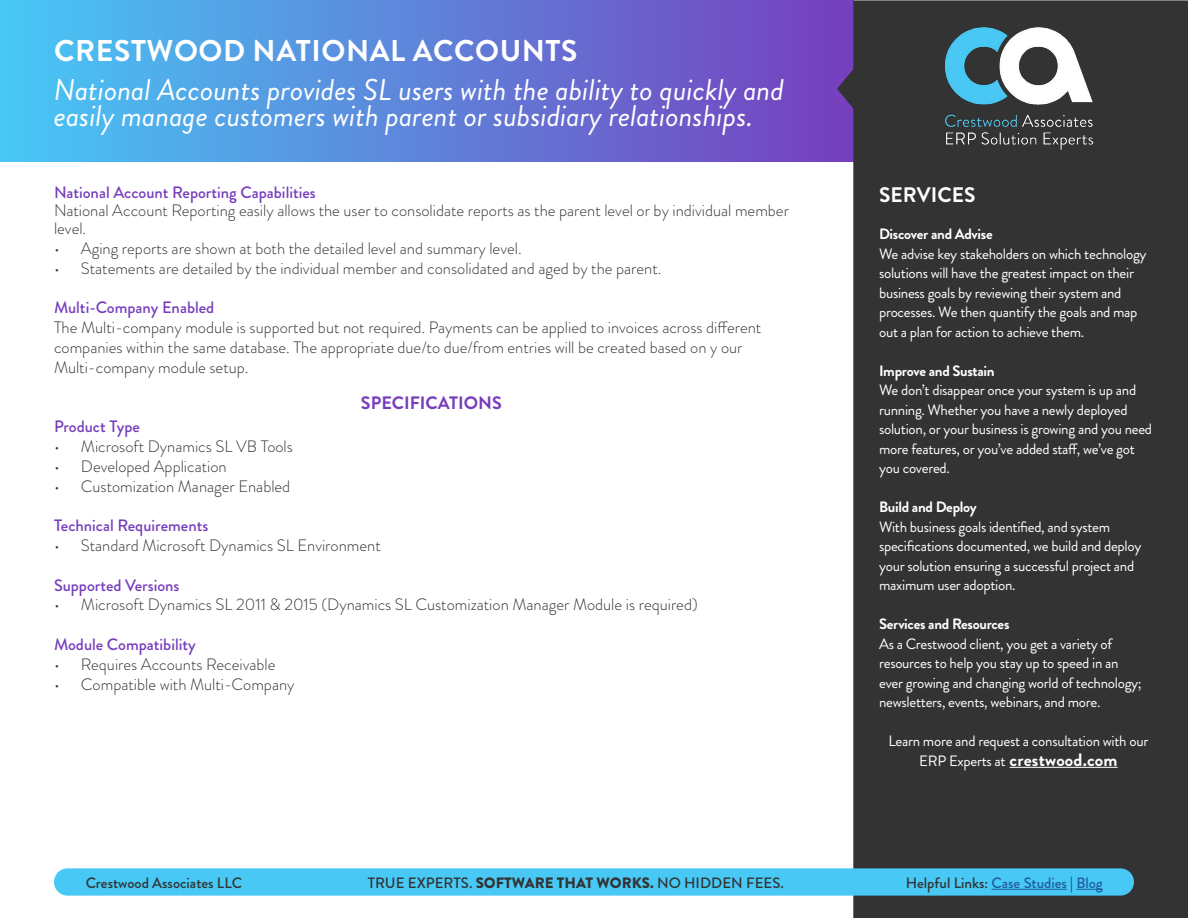
<style>
.page{position:relative;width:1188px;height:918px;background:#fff}
.page>*{position:absolute;margin:0;border:0;box-sizing:border-box;transform-origin:0 0}
.t1{font:italic 30px/25.5px "Brandon Grotesque";color:#fff}
.t2{font:700 30px "Brandon Grotesque";letter-spacing:.02em;color:#fff}
.t3{font:700 21px "Brandon Grotesque";color:#fff}
.t4{font:700 18px "Brandon Grotesque";letter-spacing:.01em;color:#fff}
.t5{font:700 18px "Brandon Grotesque";color:#773dbd}
.t6{font:300 16.5px/19.8px "Brandon Grotesque";color:#333}
.t7{font:500 16.5px "Brandon Grotesque";color:#773dbd}
.t8{font:15px/19.5px "Brandon Grotesque";letter-spacing:-.02em;color:#fff}
.t9{font:700 15px "Brandon Grotesque";letter-spacing:-.02em;color:#fff}
.t10{font:500 15px "Brandon Grotesque";color:#333}
.t11{font:500 15px "Brandon Grotesque";color:#215e9e}
.s1{font-weight:400;font-size:15px}
.s2{font-weight:900}
.s3{color:#333}
</style>
<div class="page">
<div style="left:0;top:0;width:853px;height:161px;background:linear-gradient(to right,#47c8f5,#773ebd)"></div>
<div style="left:837px;top:0;width:351px;height:918px;background:#333"></div>
<img style="left:945px;top:27px;width:148px;height:124px">
<div style="left:54px;top:868px;width:1080px;height:28px;background:#47c8f5;border-radius:14px"></div>
<hr style="left:992px;top:889px;width:75px;height:1px;background:#215e9e">
<svg style="left:1076px;top:889px;width:27px;height:1px"></svg>
<hr style="left:1010px;top:767px;width:108px;height:1px;background:#fff">
<h1 class="t2" style="left:54px;top:30px;width:525px">CRESTWOOD NATIONAL ACCOUNTS</h1>
<h1 class="t1" style="left:54px;top:78px;width:731px">National Accounts provides SL users with the ability to quickly and easily manage customers with parent or subsidiary relationships.</h1>
<p class="t7" style="left:54px;top:181px;width:263px">National Account Reporting Capabilities</p>
<p class="t6" style="left:54px;top:202px;width:737px;line-height:18px">National Account Reporting easily allows the user to consolidate reports as the parent level or by individual member level.</p>
<p class="t6" style="left:54px;top:239px;width:469px">• Aging reports are shown at both the detailed level and summary level.</p>
<p class="t6" style="left:54px;top:258px;width:609px">• Statements are detailed by the individual member and consolidated and aged by the parent.</p>
<p class="t7" style="left:54px;top:296px;width:162px">Multi-Company Enabled</p>
<p class="t6" style="left:54px;top:318px;width:709px">The Multi-company module is supported but not required. Payments can be applied to invoices across different companies within the same database. The appropriate due/to due/from entries will be created based on y our<br>Multi-company module setup.</p>
<p class="t5" style="left:361px;top:390px;width:142px">SPECIFICATIONS</p>
<p class="t7" style="left:54px;top:415px;width:88px">Product Type</p>
<p class="t6" style="left:54px;top:437px;width:241px">• Microsoft Dynamics SL VB Tools</p>
<p class="t6" style="left:54px;top:456px;width:174px">• Developed Application</p>
<p class="t6" style="left:54px;top:476px;width:238px">• Customization Manager Enabled</p>
<p class="t7" style="left:54px;top:514px;width:156px">Technical Requirements</p>
<p class="t6" style="left:54px;top:536px;width:328px">• Standard Microsoft Dynamics SL Environment</p>
<p class="t7" style="left:54px;top:574px;width:127px">Supported Versions</p>
<p class="t6" style="left:54px;top:595px;width:645px">• Microsoft Dynamics SL 2011 &amp; 2015 (Dynamics SL Customization Manager Module is required)</p>
<p class="t7" style="left:54px;top:633px;width:143px">Module Compatibility</p>
<p class="t6" style="left:54px;top:654px;width:223px">• Requires Accounts Receivable</p>
<p class="t6" style="left:54px;top:674px;width:242px">• Compatible with Multi-Company</p>
<p class="t3" style="left:879px;top:180px;width:98px">SERVICES</p>
<p class="t9" style="left:879px;top:223px;width:115px">Discover and Advise</p>
<p class="t8" style="left:879px;top:244px;width:269px">We advise key stakeholders on which technology solutions will have the greatest impact on their business goals by reviewing their system and processes. We then quantify the goals and map out a plan for action to achieve them.</p>
<p class="t9" style="left:879px;top:360px;width:117px">Improve and Sustain</p>
<p class="t8" style="left:879px;top:380px;width:275px">We don’t disappear once your system is up and running. Whether you have a newly deployed solution, or your business is growing and you need more features, or you’ve added staff, we’ve got you covered.</p>
<p class="t9" style="left:879px;top:496px;width:99px">Build and Deploy</p>
<p class="t8" style="left:879px;top:517px;width:264px">With business goals identified, and system specifications documented, we build and deploy your solution ensuring a successful project and maximum user adoption.</p>
<p class="t9" style="left:879px;top:613px;width:132px">Services and Resources</p>
<p class="t8" style="left:879px;top:634px;width:264px">As a Crestwood client, you get a variety of resources to help you stay up to speed in an ever growing and changing world of technology; newsletters, events, webinars, and more.</p>
<p class="t8" style="left:888px;top:731px;width:261px">Learn more and request a consultation with our</p>
<p class="t4" style="left:919px;top:747px;width:200px"><span class="s1">ERP Experts at</span> crestwood.com</p>
<p class="t10" style="left:86px;top:872px;width:158px">Crestwood Associates LLC</p>
<p class="t10" style="left:368px;top:872px;width:418px">TRUE EXPERTS. <span class="s2">SOFTWARE THAT WORKS.</span> NO HIDDEN FEES.</p>
<p class="t11" style="left:906px;top:872px;width:198px"><span class="s3">Helpful Links:</span> Case Studies <span class="s3">|</span> Blog</p>
</div>
